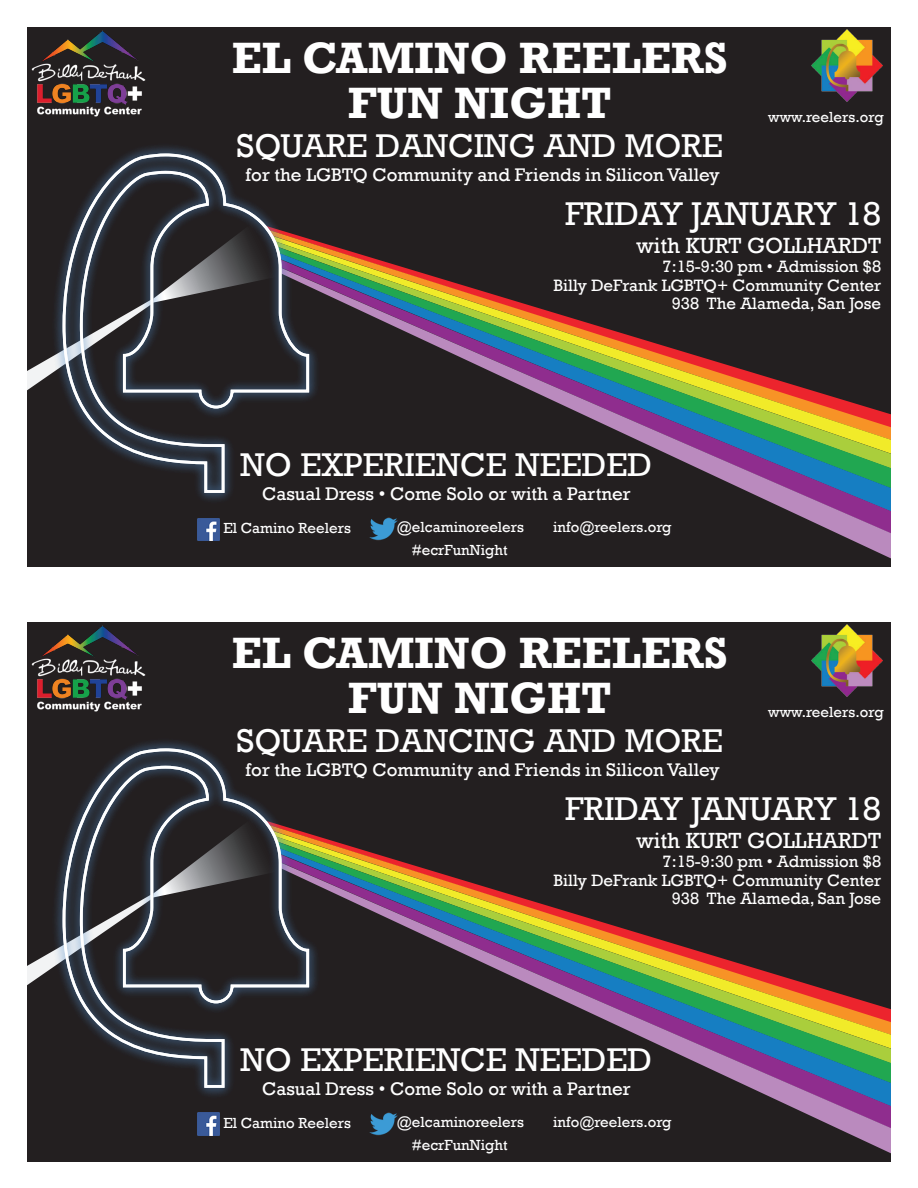
<style>
.page{position:relative;width:918px;height:1188px;background:#fff}
.page>*{position:absolute;margin:0;border:0;box-sizing:border-box;transform-origin:0 0}
.t1{font:700 45px/45px "Rockwell";color:#fff;text-align:center}
.t2{font:33.75px "Rockwell";color:#fff}
.t3{font:22.5px "Rockwell";color:#fff}
.t4{font:18.75px "Rockwell";color:#fff}
.t5{font:16.8px/18.8px "Rockwell";color:#fff;text-align:right}
.t6{font:15px "Rockwell";color:#fff}
</style>
<div class="page">
<div style="left:27px;top:27px;width:864px;height:540px;background:#231f20"></div>
<svg style="left:27px;top:358px;width:22px;height:32px"></svg>
<svg style="left:323px;top:267px;width:568px;height:291px"></svg>
<img style="left:49px;top:146px;width:274px;height:355px">
<svg style="left:61px;top:152px;width:250px;height:342px"></svg>
<img style="left:197px;top:518px;width:23px;height:22px">
<img style="left:368px;top:513px;width:30px;height:31px">
<img style="left:811px;top:30px;width:72px;height:71px">
<img style="left:32px;top:30px;width:114px;height:87px">
<div style="left:27px;top:622px;width:864px;height:540px;background:#231f20"></div>
<svg style="left:27px;top:953px;width:22px;height:32px"></svg>
<svg style="left:323px;top:862px;width:568px;height:291px"></svg>
<img style="left:49px;top:741px;width:274px;height:355px">
<svg style="left:61px;top:747px;width:250px;height:342px"></svg>
<img style="left:197px;top:1113px;width:23px;height:22px">
<img style="left:368px;top:1108px;width:30px;height:31px">
<img style="left:811px;top:625px;width:72px;height:71px">
<img style="left:32px;top:625px;width:114px;height:87px">
<p class="t1" style="left:232px;top:35px;width:498px">EL CAMINO REELERS<br>FUN NIGHT</p>
<p class="t2" style="left:236px;top:126px;width:488px">SQUARE DANCING AND MORE</p>
<p class="t4" style="left:245px;top:164px;width:476px">for the LGBTQ Community and Friends in Silicon Valley</p>
<p class="t6" style="left:768px;top:109px;width:117px">www.reelers.org</p>
<p class="t2" style="left:565px;top:194px;width:318px">FRIDAY JANUARY 18</p>
<p class="t3" style="left:636px;top:233px;width:246px">with KURT GOLLHARDT</p>
<p class="t5" style="left:553px;top:257px;width:329px">7:15-9:30 pm • Admission $8<br>Billy DeFrank LGBTQ+ Community Center<br>938 The Alameda, San Jose</p>
<p class="t2" style="left:241px;top:445px;width:413px">NO EXPERIENCE NEEDED</p>
<p class="t4" style="left:262px;top:483px;width:370px">Casual Dress • Come Solo or with a Partner</p>
<p class="t6" style="left:223px;top:519px;width:129px">El Camino Reelers</p>
<p class="t6" style="left:397px;top:518px;width:129px">@elcaminoreelers</p>
<p class="t6" style="left:553px;top:519px;width:120px">info@reelers.org</p>
<p class="t6" style="left:412px;top:541px;width:97px">#ecrFunNight</p>
<p class="t1" style="left:232px;top:630px;width:498px">EL CAMINO REELERS<br>FUN NIGHT</p>
<p class="t2" style="left:236px;top:721px;width:488px">SQUARE DANCING AND MORE</p>
<p class="t4" style="left:245px;top:759px;width:476px">for the LGBTQ Community and Friends in Silicon Valley</p>
<p class="t6" style="left:768px;top:704px;width:117px">www.reelers.org</p>
<p class="t2" style="left:565px;top:789px;width:318px">FRIDAY JANUARY 18</p>
<p class="t3" style="left:636px;top:828px;width:246px">with KURT GOLLHARDT</p>
<p class="t5" style="left:553px;top:852px;width:329px">7:15-9:30 pm • Admission $8<br>Billy DeFrank LGBTQ+ Community Center<br>938 The Alameda, San Jose</p>
<p class="t2" style="left:241px;top:1040px;width:413px">NO EXPERIENCE NEEDED</p>
<p class="t4" style="left:262px;top:1078px;width:370px">Casual Dress • Come Solo or with a Partner</p>
<p class="t6" style="left:223px;top:1114px;width:129px">El Camino Reelers</p>
<p class="t6" style="left:397px;top:1113px;width:129px">@elcaminoreelers</p>
<p class="t6" style="left:553px;top:1114px;width:120px">info@reelers.org</p>
<p class="t6" style="left:412px;top:1136px;width:97px">#ecrFunNight</p>
</div>
